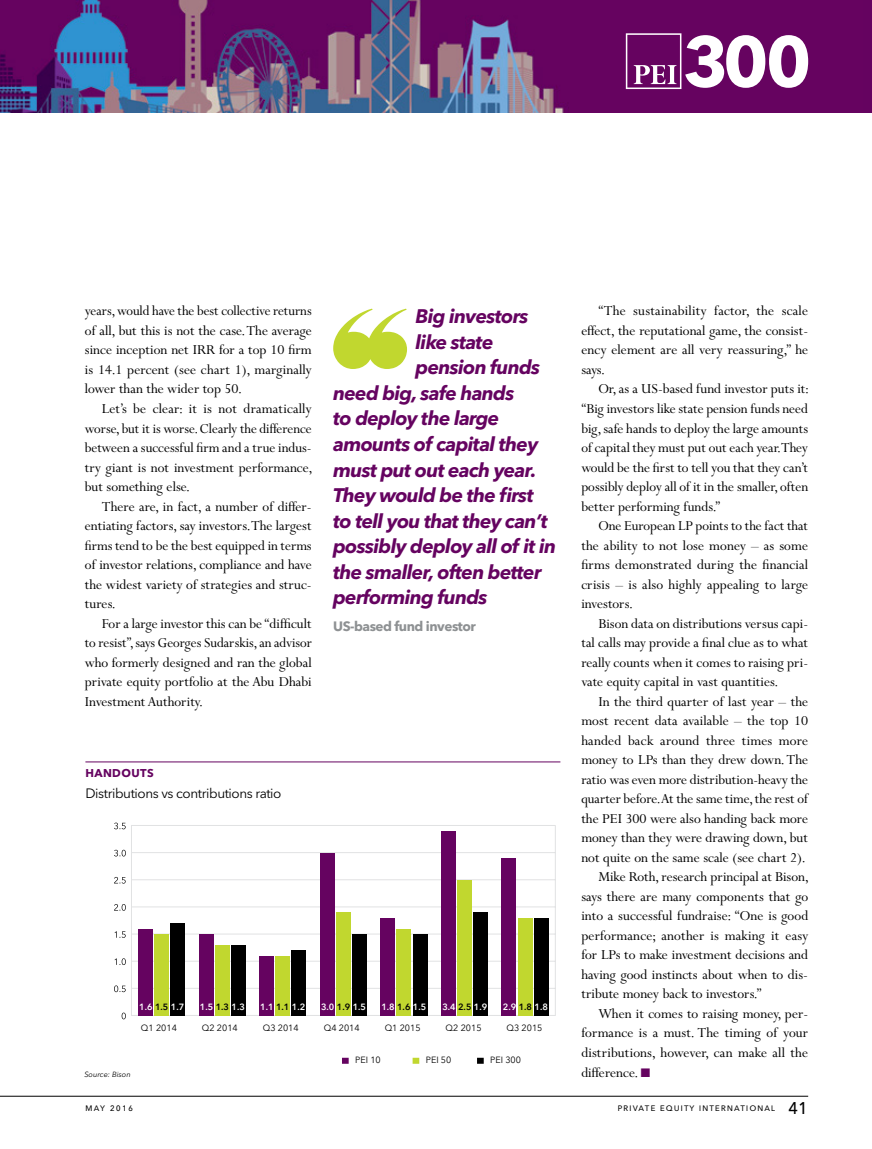
<style>
.page{position:relative;width:872px;height:1149px;background:#fff}
.page>*{position:absolute;margin:0;border:0;box-sizing:border-box;transform-origin:0 0}
.t1{font:italic 700 19.5px "Avenir Next LT Pro";letter-spacing:-.035em;color:#650360}
.t2{font:15.3px/19.5px "Perpetua MT Pro";color:#000;text-align:justify}
.t3{font:13.5px "Avenir Next LT Pro";letter-spacing:-.03em;color:#000}
.t4{font:700 13.5px "Avenir Next LT Pro";letter-spacing:-.035em;color:#8e9193}
.t5{font:700 11.25px "Avenir Next LT Pro";letter-spacing:.035em;color:#650360}
.t6{font:10.5px "Avenir Next LT Pro";letter-spacing:.08em;color:#000}
.t7{font:600 9px "Avenir Next LT Pro";color:#fff}
.t8{font:9px "Avenir Next LT Pro";color:#000}
.t9{font:italic 7.5px "Avenir Next LT Pro";color:#000}
.s1{color:#000}
.s2{color:#650360}
.s3{font-size:22.5px}
</style>
<div class="page">
<hr style="left:0;top:1095px;width:808px;height:1px;background:#000">
<img style="left:0;top:0;width:862px;height:112px">
<svg style="left:626px;top:33px;width:182px;height:56px"></svg>
<div style="left:342px;top:1057px;width:7px;height:6px;background:#650360"></div>
<div style="left:412px;top:1057px;width:7px;height:6px;background:#c1d72f"></div>
<div style="left:477px;top:1057px;width:7px;height:6px;background:#000"></div>
<hr style="left:85px;top:761px;width:475px;height:1px;background:#650360">
<svg style="left:122px;top:1012px;width:4px;height:6px"></svg>
<svg style="left:114px;top:985px;width:12px;height:6px"></svg>
<svg style="left:115px;top:958px;width:11px;height:6px"></svg>
<svg style="left:115px;top:931px;width:11px;height:6px"></svg>
<svg style="left:114px;top:904px;width:12px;height:6px"></svg>
<svg style="left:114px;top:876px;width:12px;height:7px"></svg>
<svg style="left:114px;top:849px;width:12px;height:7px"></svg>
<svg style="left:114px;top:822px;width:12px;height:7px"></svg>
<hr style="left:131px;top:825px;width:1px;height:190px;background:#e1e2e3">
<hr style="left:555px;top:825px;width:1px;height:190px;background:#e1e2e3">
<hr style="left:131px;top:1014px;width:424px;height:1px;background:#e1e2e3">
<hr style="left:131px;top:987px;width:424px;height:1px;background:#e1e2e3">
<hr style="left:131px;top:960px;width:424px;height:1px;background:#e1e2e3">
<hr style="left:131px;top:933px;width:424px;height:1px;background:#e1e2e3">
<hr style="left:131px;top:906px;width:424px;height:1px;background:#e1e2e3">
<hr style="left:131px;top:879px;width:424px;height:1px;background:#e1e2e3">
<hr style="left:131px;top:852px;width:424px;height:1px;background:#e1e2e3">
<hr style="left:131px;top:825px;width:424px;height:1px;background:#e1e2e3">
<div style="left:171px;top:922px;width:14px;height:93px;background:#000"></div>
<div style="left:231px;top:944px;width:15px;height:71px;background:#000"></div>
<div style="left:292px;top:950px;width:14px;height:65px;background:#000"></div>
<div style="left:352px;top:933px;width:15px;height:82px;background:#000"></div>
<div style="left:413px;top:933px;width:14px;height:82px;background:#000"></div>
<div style="left:473px;top:912px;width:15px;height:103px;background:#000"></div>
<div style="left:534px;top:917px;width:14px;height:98px;background:#000"></div>
<div style="left:154px;top:933px;width:15px;height:82px;background:#c1d72f"></div>
<div style="left:215px;top:944px;width:14px;height:71px;background:#c1d72f"></div>
<div style="left:275px;top:955px;width:15px;height:60px;background:#c1d72f"></div>
<div style="left:336px;top:912px;width:15px;height:103px;background:#c1d72f"></div>
<div style="left:397px;top:928px;width:14px;height:87px;background:#c1d72f"></div>
<div style="left:457px;top:879px;width:15px;height:136px;background:#c1d72f"></div>
<div style="left:518px;top:917px;width:14px;height:98px;background:#c1d72f"></div>
<div style="left:138px;top:928px;width:15px;height:87px;background:#650360"></div>
<div style="left:199px;top:933px;width:14px;height:82px;background:#650360"></div>
<div style="left:259px;top:955px;width:15px;height:60px;background:#650360"></div>
<div style="left:320px;top:852px;width:14px;height:163px;background:#650360"></div>
<div style="left:380px;top:917px;width:15px;height:98px;background:#650360"></div>
<div style="left:441px;top:830px;width:14px;height:185px;background:#650360"></div>
<div style="left:501px;top:857px;width:15px;height:158px;background:#650360"></div>
<svg style="left:333px;top:308px;width:74px;height:61px"></svg>
<p class="t2" style="left:85px;top:301px;width:228px">years, would have the best collective returns of all, but this is not the case. The average since inception net IRR for a top 10 firm is 14.1 percent (see chart 1), marginally lower than the wider top 50.</p>
<p class="t2" style="left:85px;top:399px;width:229px;text-indent:17px">Let’s be clear: it is not dramatically worse, but it is worse. Clearly the difference between a successful firm and a true indus&shy;try giant is not investment performance, but something else.</p>
<p class="t2" style="left:85px;top:496px;width:228px;text-indent:17px">There are, in fact, a number of differ&shy;entiating factors, say investors. The largest firms tend to be the best equipped in terms of investor relations, compliance and have the widest variety of strategies and struc&shy;tures.</p>
<p class="t2" style="left:85px;top:613px;width:228px;text-indent:17px">For a large investor this can be “difficult to resist”, says Georges Sudarskis, an advisor who formerly designed and ran the global private equity portfolio at the Abu Dhabi Investment Authority.</p>
<p class="t1" style="left:415px;top:304px;width:114px">Big investors</p>
<p class="t1" style="left:415px;top:330px;width:79px">like state</p>
<p class="t1" style="left:415px;top:355px;width:126px">pension funds</p>
<p class="t1" style="left:333px;top:381px;width:183px">need big, safe hands</p>
<p class="t1" style="left:333px;top:406px;width:168px">to deploy the large</p>
<p class="t1" style="left:333px;top:432px;width:206px">amounts of capital they</p>
<p class="t1" style="left:333px;top:457px;width:205px">must put out each year.</p>
<p class="t1" style="left:333px;top:483px;width:202px">They would be the first</p>
<p class="t1" style="left:333px;top:508px;width:216px">to tell you that they can’t</p>
<p class="t1" style="left:333px;top:534px;width:224px">possibly deploy all of it in</p>
<p class="t1" style="left:333px;top:559px;width:210px">the smaller, often better</p>
<p class="t1" style="left:333px;top:585px;width:156px">performing funds</p>
<p class="t4" style="left:333px;top:617px;width:144px">US-based fund investor</p>
<p class="t5" style="left:85px;top:766px;width:70px">HANDOUTS</p>
<p class="t3" style="left:85px;top:785px;width:198px">Distributions vs contributions ratio</p>
<p class="t7" style="left:139px;top:1001px;width:46px">1.6 <span class="s1">1.5</span> 1.7</p>
<p class="t7" style="left:200px;top:1001px;width:46px">1.5 <span class="s1">1.3</span> 1.3</p>
<p class="t7" style="left:260px;top:1001px;width:46px">1.1 <span class="s1">1.1</span> 1.2</p>
<p class="t7" style="left:321px;top:1001px;width:46px">3.0 <span class="s1">1.9</span> 1.5</p>
<p class="t7" style="left:381px;top:1001px;width:46px">1.8 <span class="s1">1.6</span> 1.5</p>
<p class="t7" style="left:442px;top:1001px;width:46px">3.4 <span class="s1">2.5</span> 1.9</p>
<p class="t7" style="left:503px;top:1001px;width:46px">2.9 <span class="s1">1.8</span> 1.8</p>
<p class="t9" style="left:84px;top:1069px;width:48px">Source: Bison</p>
<p class="t8" style="left:141px;top:1021px;width:37px">Q1 2014</p>
<p class="t8" style="left:202px;top:1021px;width:37px">Q2 2014</p>
<p class="t8" style="left:263px;top:1021px;width:37px">Q3 2014</p>
<p class="t8" style="left:324px;top:1021px;width:37px">Q4 2014</p>
<p class="t8" style="left:385px;top:1021px;width:37px">Q1 2015</p>
<p class="t8" style="left:445px;top:1021px;width:37px">Q2 2015</p>
<p class="t8" style="left:506px;top:1021px;width:37px">Q3 2015</p>
<p class="t8" style="left:355px;top:1054px;width:27px">PEI 10</p>
<p class="t8" style="left:426px;top:1054px;width:27px">PEI 50</p>
<p class="t8" style="left:490px;top:1054px;width:32px">PEI 300</p>
<p class="t2" style="left:581px;top:301px;width:228px;text-indent:17px">“The sustainability factor, the scale effect, the reputational game, the consist&shy;ency element are all very reassuring,” he says.</p>
<p class="t2" style="left:581px;top:379px;width:229px;text-indent:17px">Or, as a US-based fund investor puts it: “Big investors like state pension funds need big, safe hands to deploy the large amounts of capital they must put out each year. They would be the first to tell you that they can’t possibly deploy all of it in the smaller, often better performing funds.”</p>
<p class="t2" style="left:581px;top:516px;width:228px;text-indent:17px">One European LP points to the fact that the ability to not lose money – as some firms demonstrated during the financial crisis – is also highly appealing to large investors.</p>
<p class="t2" style="left:581px;top:613px;width:228px;text-indent:17px">Bison data on distributions versus capi&shy;tal calls may provide a final clue as to what really counts when it comes to raising pri&shy;vate equity capital in vast quantities.</p>
<p class="t2" style="left:598px;top:691px;width:211px">In the third quarter of last year – the</p>
<p class="t2" style="left:581px;top:711px;width:228px">most recent data available – the top 10</p>
<p class="t2" style="left:581px;top:730px;width:228px">handed back around three times more</p>
<p class="t2" style="left:581px;top:750px;width:228px">money to LPs than they drew down. The</p>
<p class="t2" style="left:581px;top:769px;width:228px">ratio was even more distribution-heavy the</p>
<p class="t2" style="left:581px;top:789px;width:228px">quarter before. At the same time, the rest of</p>
<p class="t2" style="left:581px;top:808px;width:228px">the PEI 300 were also handing back more</p>
<p class="t2" style="left:581px;top:828px;width:228px">money than they were drawing down, but</p>
<p class="t2" style="left:581px;top:847px;width:225px">not quite on the same scale (see chart 2).</p>
<p class="t2" style="left:598px;top:867px;width:212px">Mike Roth, research principal at Bison,</p>
<p class="t2" style="left:581px;top:886px;width:228px">says there are many components that go</p>
<p class="t2" style="left:581px;top:906px;width:228px">into a successful fundraise: “One is good</p>
<p class="t2" style="left:581px;top:925px;width:228px">performance; another is making it easy</p>
<p class="t2" style="left:581px;top:945px;width:228px">for LPs to make investment decisions and</p>
<p class="t2" style="left:581px;top:964px;width:228px">having good instincts about when to dis-</p>
<p class="t2" style="left:581px;top:984px;width:182px">tribute money back to investors.”</p>
<p class="t2" style="left:598px;top:1003px;width:211px">When it comes to raising money, per-</p>
<p class="t2" style="left:581px;top:1023px;width:228px">formance is a must. The timing of your</p>
<p class="t2" style="left:581px;top:1042px;width:228px">distributions, however, can make all the</p>
<p class="t2" style="left:581px;top:1062px;width:70px">difference. <span class="s2">■</span></p>
<p class="t6" style="left:85px;top:1100px;width:50px">may 2016</p>
<p class="t6" style="left:617px;top:1100px;width:192px">private equity international <span class="s3">41</span></p>
</div>
